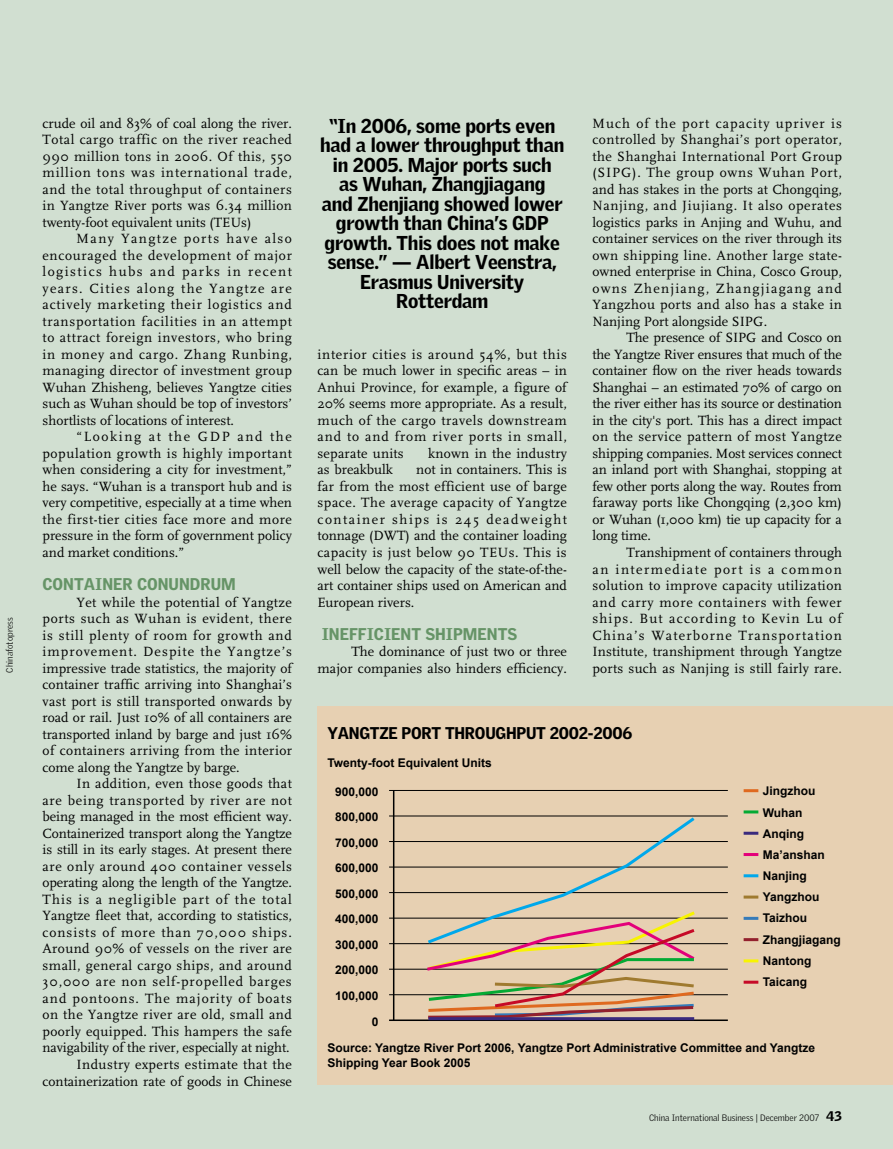
<style>
.page{position:relative;width:893px;height:1149px;background:#fff}
.page>*{position:absolute;margin:0;border:0;box-sizing:border-box;transform-origin:0 0}
.t1{font:900 19.5px/19.5px "Griffith Gothic";letter-spacing:-.01em;color:#000;text-align:center}
.t2{font:900 16.5px "Griffith Gothic";color:#669467}
.t3{font:900 16.5px "Griffith Gothic";letter-spacing:-.015em;color:#000}
.t4{font:13.95px/16.5px "Scala";letter-spacing:.005em;color:#000;text-align:justify}
.t5{font:13.95px/16.5px "Scala";letter-spacing:.03em;color:#000;text-align:right}
.t6{font:700 12px/21.1px "Arial";color:#000}
.t7{font:300 9px "Griffith Gothic";color:#000}
.s1{font-weight:900;font-size:13.5px}
</style>
<div class="page">
<div style="left:0;top:0;width:893px;height:1148px;background:#d1dfd1"></div>
<div style="left:317px;top:706px;width:576px;height:378px;background:#e7d0b2"></div>
<hr style="left:389px;top:789px;width:339px;height:1px;background:#000">
<hr style="left:389px;top:815px;width:339px;height:1px;background:#000">
<hr style="left:389px;top:840px;width:339px;height:1px;background:#000">
<hr style="left:389px;top:866px;width:339px;height:1px;background:#000">
<hr style="left:389px;top:891px;width:339px;height:1px;background:#000">
<hr style="left:389px;top:917px;width:339px;height:1px;background:#000">
<hr style="left:389px;top:942px;width:339px;height:1px;background:#000">
<hr style="left:389px;top:968px;width:339px;height:1px;background:#000">
<hr style="left:389px;top:994px;width:339px;height:1px;background:#000">
<hr style="left:389px;top:1019px;width:339px;height:1px;background:#000">
<hr style="left:393px;top:790px;width:1px;height:229px;background:#000">
<svg style="left:424px;top:815px;width:274px;height:204px"></svg>
<hr style="left:428px;top:1016px;width:266px;height:3px;background:#3a2a7d">
<hr style="left:744px;top:789px;width:14px;height:3px;background:#df691f">
<hr style="left:744px;top:810px;width:14px;height:3px;background:#04aa34">
<hr style="left:744px;top:831px;width:14px;height:3px;background:#3a2a7d">
<hr style="left:744px;top:852px;width:14px;height:3px;background:#e3007a">
<hr style="left:744px;top:874px;width:14px;height:3px;background:#00a8eb">
<hr style="left:744px;top:895px;width:14px;height:3px;background:#9f7a2f">
<hr style="left:744px;top:916px;width:14px;height:3px;background:#357bb9">
<hr style="left:744px;top:937px;width:14px;height:3px;background:#93202d">
<hr style="left:744px;top:959px;width:14px;height:3px;background:#f8f400">
<hr style="left:744px;top:980px;width:14px;height:3px;background:#c60a27">
<p class="t7" style="left:4px;top:672px;width:56px;rotate:-90deg">Chinafotopress</p>
<p class="t4" style="left:43px;top:115px;width:251px">crude oil and 83% of coal along the river.<br>Total cargo traffic on the river reached 990 million tons in 2006. Of this, 550 million tons was international trade, and the total throughput of containers in Yangtze River ports was 6.34 million twenty-foot equivalent units (TEUs)</p>
<p class="t4" style="left:43px;top:230px;width:251px;text-indent:34px">Many Yangtze ports have also encouraged the development of major logistics hubs and parks in recent years. Cities along the Yangtze are actively marketing their logistics and transportation facilities in an attempt to attract foreign investors, who bring in money and cargo. Zhang Runbing, managing director of investment group Wuhan Zhisheng, believes Yangtze cities such as Wuhan should be top of investors’ shortlists of locations of interest.</p>
<p class="t4" style="left:43px;top:428px;width:251px;text-indent:34px">“Looking at the GDP and the population growth is highly important when considering a city for investment,” he says. “Wuhan is a transport hub and is very competitive, especially at a time when the first-tier cities face more and more pressure in the form of government policy and market conditions.”</p>
<p class="t2" style="left:43px;top:574px;width:195px">CONTAINER CONUNDRUM</p>
<p class="t4" style="left:43px;top:594px;width:251px;text-indent:34px">Yet while the potential of Yangtze ports such as Wuhan is evident, there is still plenty of room for growth and improvement. Despite the Yangtze’s impressive trade statistics, the majority of container traffic arriving into Shanghai’s vast port is still transported onwards by road or rail. Just 10% of all containers are transported inland by barge and just 16% of containers arriving from the interior come along the Yangtze by barge.</p>
<p class="t5" style="left:43px;top:775px;width:251px">In addition, even those goods that<br>are being transported by river are not being managed in the most efficient way.<br>Containerized transport along the Yangtze is still in its early stages. At present there are only around 400 container vessels operating along the length of the Yangtze.<br>This is a negligible part of the total Yangtze fleet that, according to statistics, consists of more than 70,000 ships.<br>Around 90% of vessels on the river are small, general cargo ships, and around 30,000 are non self-propelled barges and pontoons. The majority of boats on the Yangtze river are old, small and poorly equipped. This hampers the safe navigability of the river, especially at night.<br>Industry experts estimate that the containerization rate of goods in Chinese</p>
<h1 class="t1" style="left:320px;top:115px;width:246px">“In 2006, some ports even had a lower throughput than in 2005. Major ports such<br>as Wuhan, Zhangjiagang<br>and Zhenjiang showed lower growth than China’s GDP growth. This does not make sense.” — Albert Veenstra,<br>Erasmus University<br>Rotterdam</h1>
<p class="t4" style="left:317px;top:346px;width:251px">interior cities is around 54%, but this can be much lower in specific areas – in Anhui Province, for example, a figure of 20% seems more appropriate. As a result, much of the cargo travels downstream and to and from river ports in small, separate units</p>
<p class="t4" style="left:428px;top:445px;width:140px">known in the industry</p>
<p class="t4" style="left:317px;top:461px;width:251px;text-indent:99px">not in containers. This is far from the most efficient use of barge space. The average capacity of Yangtze container ships is 245 deadweight tonnage (DWT) and the container loading capacity is just below 90 TEUs. This is well below the capacity of the state-of-the&shy;art container ships used on American and European rivers.</p>
<p class="t2" style="left:322px;top:623px;width:197px">INEFFICIENT SHIPMENTS</p>
<p class="t4" style="left:317px;top:643px;width:251px;text-align:right">The dominance of just two or three major companies also hinders efficiency.</p>
<p class="t4" style="left:317px;top:461px;width:77px">as breakbulk</p>
<p class="t4" style="left:592px;top:115px;width:251px">Much of the port capacity upriver is controlled by Shanghai’s port operator, the Shanghai International Port Group (SIPG). The group owns Wuhan Port, and has stakes in the ports at Chongqing, Nanjing, and Jiujiang. It also operates logistics parks in Anjing and Wuhu, and container services on the river through its own shipping line. Another large state&shy;owned enterprise in China, Cosco Group, owns Zhenjiang, Zhangjiagang and Yangzhou ports and also has a stake in Nanjing Port alongside SIPG.</p>
<p class="t4" style="left:592px;top:329px;width:251px;text-indent:34px">The presence of SIPG and Cosco on the Yangtze River ensures that much of the container flow on the river heads towards Shanghai – an estimated 70% of cargo on the river either has its source or destination in the city's port. This has a direct impact on the service pattern of most Yangtze shipping companies. Most services connect an inland port with Shanghai, stopping at few other ports along the way. Routes from faraway ports like Chongqing (2,300 km) or Wuhan (1,000 km) tie up capacity for a long time.</p>
<p class="t4" style="left:592px;top:544px;width:251px;text-indent:34px">Transhipment of containers through an intermediate port is a common solution to improve capacity utilization and carry more containers with fewer ships. But according to Kevin Lu of China’s Waterborne Transportation Institute, transhipment through Yangtze</p>
<p class="t4" style="left:592px;top:660px;width:251px">ports such as Nanjing is still fairly rare.</p>
<p class="t3" style="left:327px;top:722px;width:306px">Yangtze Port Throughput 2002-2006</p>
<p class="t6" style="left:327px;top:751px;width:166px">Twenty-foot Equivalent Units</p>
<p class="t6" style="left:335px;top:778px;width:45px;line-height:25.5px;text-align:right">900,000<br>800,000<br>700,000<br>600,000<br>500,000<br>400,000<br>300,000<br>200,000<br>100,000<br>0</p>
<p class="t6" style="left:763px;top:780px;width:80px">Jingzhou<br>Wuhan<br>Anqing<br>Ma’anshan<br>Nanjing<br>Yangzhou<br>Taizhou<br>Zhangjiagang<br>Nantong<br>Taicang</p>
<p class="t6" style="left:327px;top:1040px;width:489px;line-height:14.4px">Source: Yangtze River Port 2006, Yangtze Port Administrative Committee and Yangtze<br>Shipping Year Book 2005</p>
<p class="t7" style="left:649px;top:1112px;width:194px">China International Business | December 2007 <span class="s1">43</span></p>
</div>
